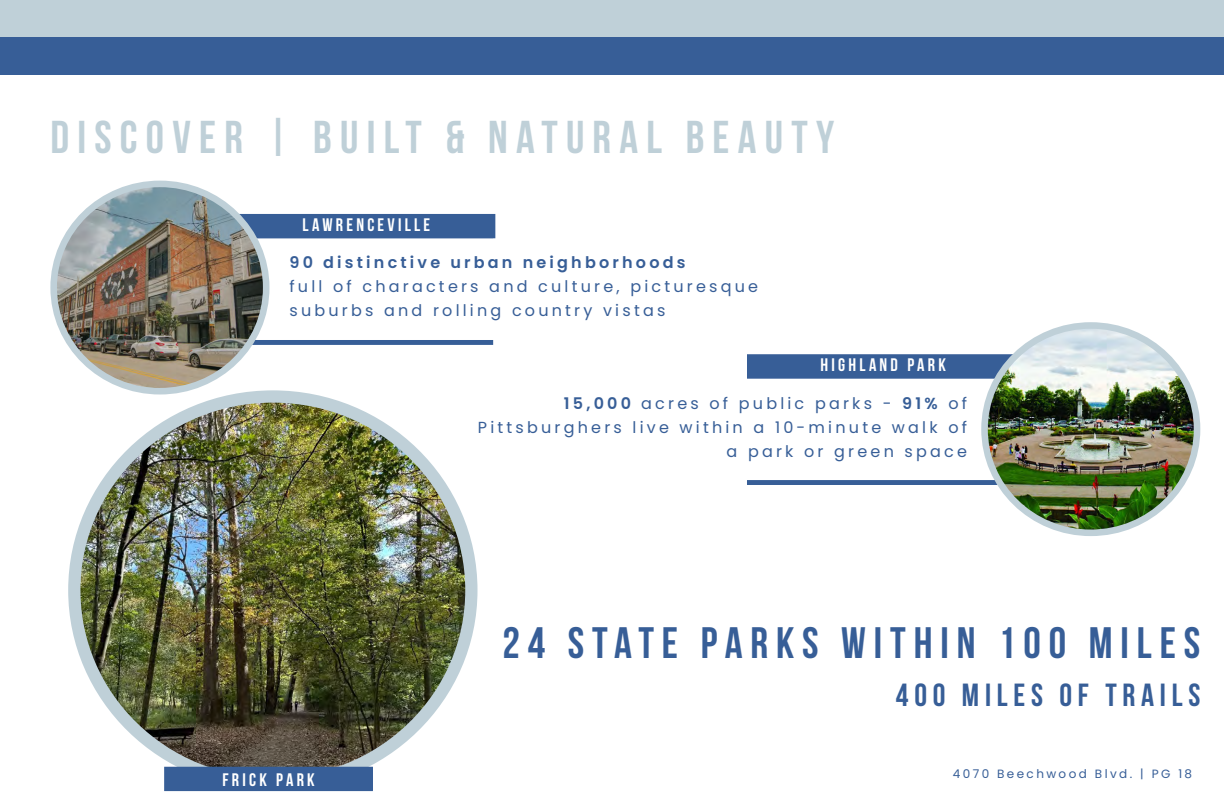
<style>
.page{position:relative;width:1224px;height:792px;background:#fff}
.page>*{position:absolute;margin:0;border:0;box-sizing:border-box;transform-origin:0 0}
.t1{font:700 46px "Bebas Neue";letter-spacing:.18em;color:#bfd0d8}
.t2{font:700 44px "Bebas Neue";letter-spacing:.18em;color:#375e97}
.t3{font:700 32px "Bebas Neue";letter-spacing:.18em;color:#375e97}
.t4{font:700 18.1px "Bebas Neue";letter-spacing:.18em;color:#fff}
.t5{font:16px/24px "Poppins";letter-spacing:.2em;color:#375e97}
.t6{font:600 16px "Poppins";letter-spacing:.2em;color:#375e97}
.t7{font:12px "Poppins";letter-spacing:.2em;color:#375e97}
.s1{font-weight:600}
</style>
<div class="page">
<div style="left:238px;top:215px;width:257px;height:23px;background:#375e97"></div>
<div style="left:238px;top:214px;width:257px;height:24px;border:2px solid #375e97"></div>
<div style="left:748px;top:355px;width:271px;height:23px;background:#375e97"></div>
<div style="left:747px;top:354px;width:273px;height:25px;border:2px solid #375e97"></div>
<div style="left:201px;top:340px;width:292px;height:5px;background:#375e97"></div>
<div style="left:201px;top:233px;width:292px;height:5px;background:#375e97"></div>
<img style="left:55px;top:184px;width:211px;height:203px">
<div style="left:50px;top:181px;width:219px;height:214px;border:7px solid #bfd0d8;border-radius:50%"></div>
<div style="left:747px;top:480px;width:292px;height:5px;background:#375e97"></div>
<div style="left:747px;top:373px;width:292px;height:5px;background:#375e97"></div>
<img style="left:985px;top:325px;width:212px;height:208px">
<div style="left:981px;top:322px;width:219px;height:214px;border:7px solid #bfd0d8;border-radius:50%"></div>
<img style="left:74px;top:403px;width:391px;height:364px">
<div style="left:68px;top:390px;width:410px;height:400px;border:12px solid #bfd0d8;border-radius:50%"></div>
<div style="left:1px;top:0;width:1223px;height:37px;background:#bfd0d8"></div>
<div style="left:1px;top:37px;width:1223px;height:37px;background:#375e97"></div>
<div style="left:165px;top:768px;width:207px;height:22px;background:#375e97"></div>
<div style="left:164px;top:767px;width:209px;height:24px;border:2px solid #375e97"></div>
<p class="t1" style="left:50px;top:112px;width:785px">DISCOVER | BUILT &amp; NATURAL BEAUTY</p>
<p class="t4" style="left:303px;top:215px;width:129px">LAWRENCEVILLE</p>
<p class="t6" style="left:289px;top:253px;width:398px">90 distinctive urban neighborhoods</p>
<p class="t5" style="left:289px;top:274px;width:470px">full of characters and culture, picturesque suburbs and rolling country vistas</p>
<p class="t4" style="left:821px;top:355px;width:127px">HIGHLAND PARK</p>
<p class="t5" style="left:478px;top:392px;width:491px;text-align:right"><span class="s1">15,000</span> acres of public parks - <span class="s1">91%</span> of<br>Pittsburghers live within a 10-minute walk of a park or green space</p>
<p class="t4" style="left:222px;top:770px;width:94px">FRICK PARK</p>
<p class="t2" style="left:502px;top:619px;width:699px">24 STATE PARKS WITHIN 100 MILES</p>
<p class="t3" style="left:896px;top:677px;width:306px">400 MILES OF TRAILS</p>
<p class="t7" style="left:953px;top:767px;width:241px">4070 Beechwood Blvd. | PG 18</p>
</div>
